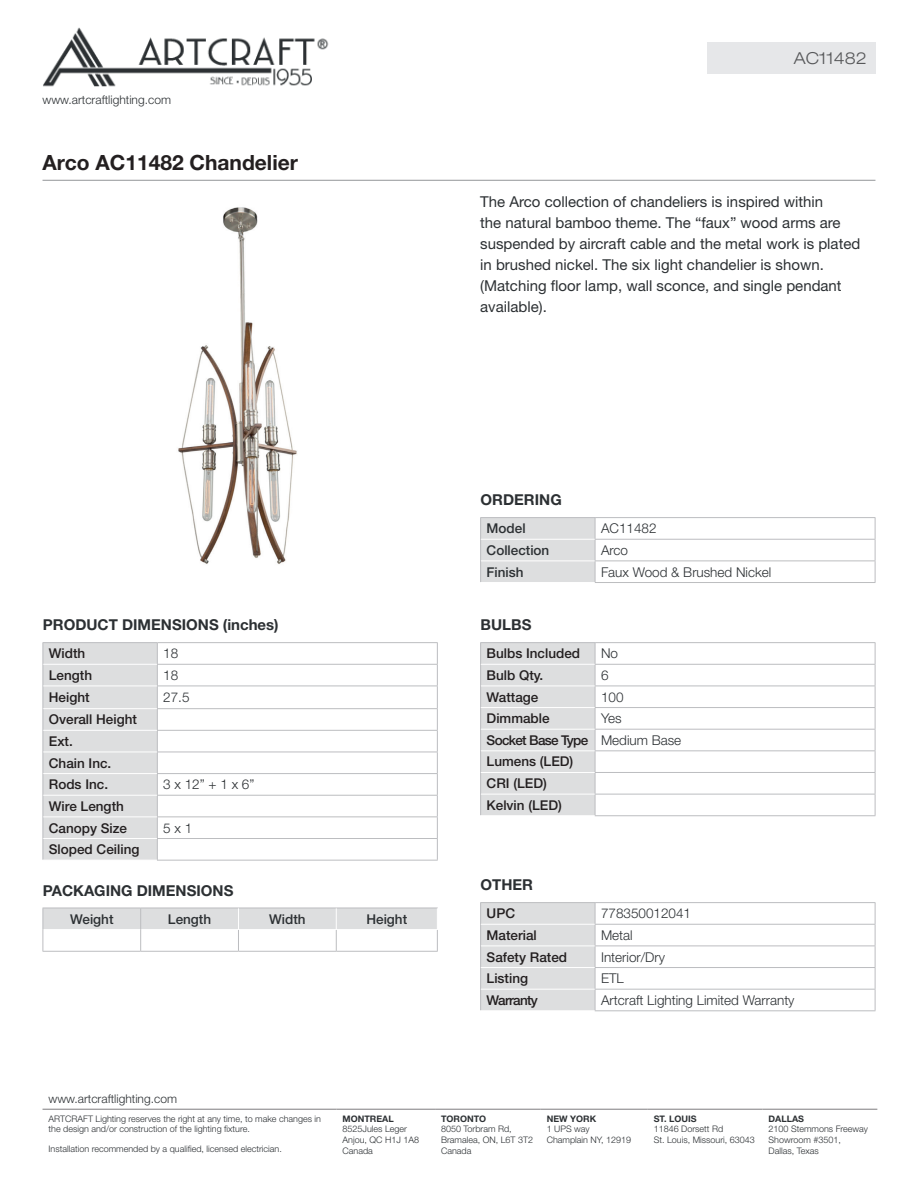
<style>
.page{position:relative;width:918px;height:1188px;background:#fff}
.page>*{position:absolute;margin:0;border:0;box-sizing:border-box;transform-origin:0 0}
.t1{font:700 21px "Helvetica Neue LT Std";color:#231f20}
.t2{font:300 expanded 16.5px "Helvetica Neue LT Std";color:#57585a}
.t3{font:15px/21px "Helvetica Neue LT Std";color:#2c3033}
.t4{font:700 15px "Helvetica Neue LT Std";color:#2c3033}
.t5{font:500 13.5px/21.6px "Helvetica Neue LT Std";color:#231f20}
.t6{font:300 13.5px "Helvetica Neue LT Std";color:#2c3033}
.t7{font:500 13.5px "Helvetica Neue LT Std";color:#2c3033}
.t8{font:500 13.5px "Helvetica Neue LT Std";letter-spacing:-.05em;color:#231f20}
.t9{font:300 12px "Helvetica Neue LT Std";color:#2c3033}
.t10{font:300 9px/10.8px "Helvetica Neue LT Std";color:#2c3033}
.t11{font:700 9px "Helvetica Neue LT Std";color:#2c3033}
.s1{font-weight:300;color:#2c3033}
</style>
<div class="page">
<img style="left:43px;top:27px;width:286px;height:60px">
<hr style="left:43px;top:1109px;width:294px;height:1px;background:#7e7c7f">
<hr style="left:337px;top:1109px;width:98px;height:1px;background:#7e7c7f">
<hr style="left:435px;top:1109px;width:106px;height:1px;background:#7e7c7f">
<hr style="left:541px;top:1109px;width:107px;height:1px;background:#7e7c7f">
<hr style="left:648px;top:1109px;width:115px;height:1px;background:#7e7c7f">
<hr style="left:763px;top:1109px;width:114px;height:1px;background:#7e7c7f">
<hr style="left:43px;top:180px;width:832px;height:1px;background:#939598">
<div style="left:707px;top:43px;width:168px;height:31px;background:#e6e7e9"></div>
<img style="left:178px;top:207px;width:119px;height:357px">
<hr style="left:43px;top:642px;width:114px;height:1px;background:#bcbdc0">
<hr style="left:157px;top:642px;width:281px;height:1px;background:#bcbdc0">
<hr style="left:157px;top:664px;width:281px;height:1px;background:#bcbdc0">
<hr style="left:157px;top:686px;width:281px;height:1px;background:#bcbdc0">
<hr style="left:157px;top:708px;width:281px;height:1px;background:#bcbdc0">
<hr style="left:157px;top:730px;width:281px;height:1px;background:#bcbdc0">
<hr style="left:157px;top:752px;width:281px;height:1px;background:#bcbdc0">
<hr style="left:157px;top:773px;width:281px;height:1px;background:#bcbdc0">
<hr style="left:157px;top:795px;width:281px;height:1px;background:#bcbdc0">
<hr style="left:157px;top:816px;width:281px;height:1px;background:#bcbdc0">
<hr style="left:157px;top:838px;width:281px;height:1px;background:#bcbdc0">
<div style="left:43px;top:643px;width:115px;height:217px;background:#dddedf"></div>
<svg style="left:437px;top:643px;width:1px;height:217px"></svg>
<hr style="left:157px;top:860px;width:281px;height:1px;background:#bcbdc0">
<hr style="left:43px;top:664px;width:114px;height:1px;background:#fff">
<hr style="left:43px;top:686px;width:114px;height:1px;background:#fff">
<hr style="left:43px;top:708px;width:114px;height:1px;background:#fff">
<hr style="left:43px;top:730px;width:114px;height:1px;background:#fff">
<hr style="left:43px;top:752px;width:114px;height:1px;background:#fff">
<hr style="left:43px;top:773px;width:114px;height:1px;background:#fff">
<hr style="left:43px;top:795px;width:114px;height:1px;background:#fff">
<hr style="left:43px;top:816px;width:114px;height:1px;background:#fff">
<hr style="left:43px;top:838px;width:114px;height:1px;background:#fff">
<hr style="left:43px;top:951px;width:98px;height:1px;background:#bcbdc0">
<hr style="left:141px;top:951px;width:97px;height:1px;background:#bcbdc0">
<hr style="left:238px;top:951px;width:98px;height:1px;background:#bcbdc0">
<hr style="left:336px;top:951px;width:102px;height:1px;background:#bcbdc0">
<svg style="left:43px;top:908px;width:395px;height:43px"></svg>
<hr style="left:480px;top:642px;width:115px;height:1px;background:#bcbdc0">
<hr style="left:595px;top:642px;width:280px;height:1px;background:#bcbdc0">
<hr style="left:595px;top:664px;width:280px;height:1px;background:#bcbdc0">
<hr style="left:595px;top:686px;width:280px;height:1px;background:#bcbdc0">
<hr style="left:595px;top:707px;width:280px;height:1px;background:#bcbdc0">
<hr style="left:595px;top:729px;width:280px;height:1px;background:#bcbdc0">
<hr style="left:595px;top:750px;width:280px;height:1px;background:#bcbdc0">
<hr style="left:595px;top:772px;width:280px;height:1px;background:#bcbdc0">
<hr style="left:595px;top:794px;width:280px;height:1px;background:#bcbdc0">
<div style="left:480px;top:643px;width:116px;height:172px;background:#dddedf"></div>
<svg style="left:875px;top:643px;width:1px;height:172px"></svg>
<hr style="left:595px;top:815px;width:280px;height:1px;background:#bcbdc0">
<hr style="left:481px;top:664px;width:114px;height:1px;background:#fff">
<hr style="left:481px;top:686px;width:114px;height:1px;background:#fff">
<hr style="left:481px;top:707px;width:114px;height:1px;background:#fff">
<hr style="left:481px;top:729px;width:114px;height:1px;background:#fff">
<hr style="left:481px;top:750px;width:114px;height:1px;background:#fff">
<hr style="left:481px;top:772px;width:114px;height:1px;background:#fff">
<hr style="left:481px;top:794px;width:114px;height:1px;background:#fff">
<hr style="left:480px;top:902px;width:115px;height:1px;background:#bcbdc0">
<hr style="left:595px;top:902px;width:280px;height:1px;background:#bcbdc0">
<hr style="left:595px;top:924px;width:280px;height:1px;background:#bcbdc0">
<hr style="left:595px;top:946px;width:280px;height:1px;background:#bcbdc0">
<hr style="left:595px;top:967px;width:280px;height:1px;background:#bcbdc0">
<hr style="left:595px;top:989px;width:280px;height:1px;background:#bcbdc0">
<div style="left:480px;top:903px;width:116px;height:107px;background:#dddedf"></div>
<svg style="left:875px;top:903px;width:1px;height:107px"></svg>
<hr style="left:595px;top:1010px;width:280px;height:1px;background:#bcbdc0">
<hr style="left:481px;top:924px;width:114px;height:1px;background:#fff">
<hr style="left:481px;top:946px;width:114px;height:1px;background:#fff">
<hr style="left:481px;top:967px;width:114px;height:1px;background:#fff">
<hr style="left:481px;top:989px;width:114px;height:1px;background:#fff">
<hr style="left:480px;top:517px;width:115px;height:1px;background:#bcbdc0">
<hr style="left:595px;top:517px;width:280px;height:1px;background:#bcbdc0">
<hr style="left:595px;top:539px;width:280px;height:1px;background:#bcbdc0">
<hr style="left:595px;top:561px;width:280px;height:1px;background:#bcbdc0">
<div style="left:480px;top:518px;width:116px;height:64px;background:#dddedf"></div>
<svg style="left:875px;top:518px;width:1px;height:64px"></svg>
<hr style="left:595px;top:582px;width:280px;height:1px;background:#bcbdc0">
<hr style="left:481px;top:539px;width:114px;height:1px;background:#fff">
<hr style="left:481px;top:561px;width:114px;height:1px;background:#fff">
<h3 class="t9" style="left:43px;top:93px;width:130px">www.artcraftlighting.com</h3>
<h1 class="t1" style="left:43px;top:150px;width:257px">Arco AC11482 Chandelier</h1>
<h2 class="t2" style="left:794px;top:48px;width:75px">AC11482</h2>
<p class="t3" style="left:480px;top:191px;width:382px">The Arco collection of chandeliers is inspired within<br>the natural bamboo theme. The “faux” wood arms are suspended by aircraft cable and the metal work is plated in brushed nickel. The six light chandelier is shown. (Matching floor lamp, wall sconce, and single pendant available).</p>
<h3 class="t4" style="left:43px;top:615px;width:237px">PRODUCT DIMENSIONS (inches)</h3>
<h3 class="t5" style="left:49px;top:643px;width:38px">Width</h3>
<h3 class="t6" style="left:163px;top:645px;width:17px">18</h3>
<h3 class="t5" style="left:49px;top:664px;width:45px">Length</h3>
<h3 class="t6" style="left:163px;top:667px;width:17px">18</h3>
<h3 class="t5" style="left:49px;top:686px;width:42px">Height</h3>
<h3 class="t6" style="left:163px;top:689px;width:28px">27.5</h3>
<h3 class="t5" style="left:49px;top:709px;width:90px">Overall Height<br>Ext.<br>Chain Inc.<br>Rods Inc.</h3>
<h3 class="t6" style="left:163px;top:776px;width:93px">3 x 12” + 1 x 6”</h3>
<h3 class="t5" style="left:49px;top:795px;width:80px">Wire Length<br>Canopy Size</h3>
<h3 class="t6" style="left:163px;top:819px;width:31px">5 x 1</h3>
<h3 class="t5" style="left:49px;top:838px;width:92px">Sloped Ceiling</h3>
<h3 class="t4" style="left:43px;top:881px;width:192px">PACKAGING DIMENSIONS</h3>
<h3 class="t7" style="left:70px;top:911px;width:45px">Weight</h3>
<h3 class="t7" style="left:168px;top:911px;width:45px">Length</h3>
<h3 class="t7" style="left:269px;top:911px;width:38px">Width</h3>
<h3 class="t7" style="left:366px;top:911px;width:42px">Height</h3>
<h3 class="t4" style="left:481px;top:490px;width:83px">ORDERING</h3>
<h3 class="t7" style="left:487px;top:520px;width:41px">Model</h3>
<h3 class="t6" style="left:601px;top:520px;width:57px">AC11482</h3>
<h3 class="t7" style="left:487px;top:542px;width:64px">Collection</h3>
<h3 class="t6" style="left:601px;top:542px;width:29px">Arco</h3>
<h3 class="t7" style="left:487px;top:564px;width:39px">Finish</h3>
<h3 class="t6" style="left:601px;top:563px;width:172px">Faux Wood &amp; Brushed Nickel</h3>
<h3 class="t4" style="left:481px;top:615px;width:52px">BULBS</h3>
<h3 class="t5" style="left:487px;top:643px;width:95px">Bulbs Included</h3>
<h3 class="t6" style="left:601px;top:645px;width:19px">No</h3>
<h3 class="t5" style="left:487px;top:664px;width:58px">Bulb Qty.</h3>
<h3 class="t6" style="left:601px;top:667px;width:9px">6</h3>
<h3 class="t5" style="left:487px;top:686px;width:53px">Wattage</h3>
<h3 class="t6" style="left:601px;top:689px;width:24px">100</h3>
<h3 class="t5" style="left:487px;top:707px;width:65px">Dimmable</h3>
<h3 class="t5" style="left:487px;top:707px;width:196px;text-indent:114px"><span class="s1">Yes<br></span>Socket Base Type <span class="s1">Medium Base<br></span>Lumens (LED)<br>CRI (LED)<br>Kelvin (LED)</h3>
<h3 class="t4" style="left:481px;top:875px;width:54px">OTHER</h3>
<h3 class="t5" style="left:487px;top:903px;width:30px">UPC</h3>
<h3 class="t6" style="left:601px;top:905px;width:92px">778350012041</h3>
<h3 class="t5" style="left:487px;top:924px;width:52px">Material</h3>
<h3 class="t6" style="left:601px;top:927px;width:33px">Metal</h3>
<h3 class="t5" style="left:487px;top:946px;width:82px">Safety Rated</h3>
<h3 class="t6" style="left:601px;top:948px;width:66px">Interior/Dry</h3>
<h3 class="t5" style="left:487px;top:967px;width:43px">Listing</h3>
<h3 class="t6" style="left:601px;top:970px;width:24px">ETL</h3>
<h3 class="t8" style="left:487px;top:992px;width:53px">Warranty</h3>
<h3 class="t6" style="left:601px;top:992px;width:195px">Artcraft Lighting Limited Warranty</h3>
<h3 class="t9" style="left:49px;top:1092px;width:130px">www.artcraftlighting.com</h3>
<p class="t10" style="left:49px;top:1113px;width:274px">ARTCRAFT Lighting reserves the right at any time, to make changes in the design and/or construction of the lighting fixture.</p>
<p class="t10" style="left:49px;top:1143px;width:235px">Installation recommended by a qualified, licensed electrician.</p>
<p class="t11" style="left:343px;top:1113px;width:53px">MONTREAL</p>
<p class="t10" style="left:343px;top:1124px;width:78px">8525Jules Leger<br>Anjou, QC H1J 1A8<br>Canada</p>
<p class="t11" style="left:441px;top:1113px;width:47px">TORONTO</p>
<p class="t10" style="left:441px;top:1124px;width:94px">8050 Torbram Rd,<br>Bramalea, ON, L6T 3T2<br>Canada</p>
<p class="t11" style="left:547px;top:1113px;width:51px">NEW YORK</p>
<p class="t10" style="left:547px;top:1124px;width:86px">1 UPS way<br>Champlain NY, 12919</p>
<p class="t11" style="left:654px;top:1113px;width:44px">ST. LOUIS</p>
<p class="t10" style="left:654px;top:1124px;width:103px">11846 Dorsett Rd<br>St. Louis, Missouri, 63043</p>
<p class="t11" style="left:769px;top:1113px;width:37px">DALLAS</p>
<p class="t10" style="left:769px;top:1124px;width:101px">2100 Stemmons Freeway<br>Showroom #3501,<br>Dallas, Texas</p>
</div>
